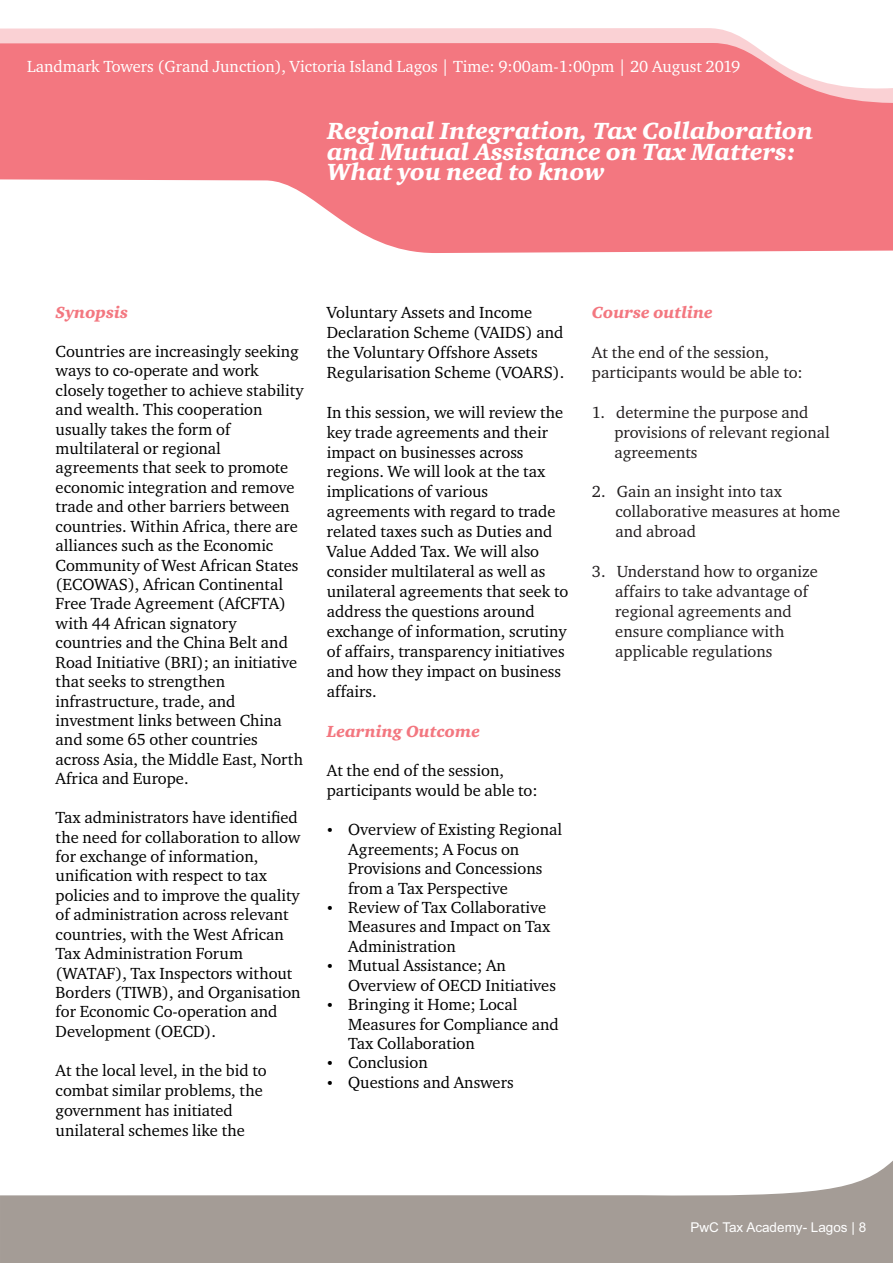
<style>
.page{position:relative;width:893px;height:1263px;background:#fff}
.page>*{position:absolute;margin:0;border:0;box-sizing:border-box;transform-origin:0 0}
.t1{font:italic 900 24px/20.4px "ITC Charter Com";color:#fff}
.t2{font:16.5px/19.4px "ITC Charter Com";color:#000}
.t3{font:16.5px/20px "ITC Charter Com";color:#231f20}
.t4{font:16.5px "ITC Charter Com";color:#fff}
.t5{font:italic 900 16.5px "ITC Charter Com";color:#f37780}
.t6{font:13.5px "Arial";color:#fff}
</style>
<div class="page">
<div style="left:0;top:28px;width:750px;height:15px;background:#fad1d4"></div>
<svg style="left:0;top:43px;width:893px;height:210px;fill:#f37780"></svg>
<svg style="left:0;top:1161px;width:893px;height:102px;fill:#a49c96"></svg>
<p class="t4" style="left:27px;top:60px;width:715px">Landmark Towers (Grand Junction), Victoria Island Lagos | Time: 9:00am-1:00pm | 20 August 2019</p>
<h1 class="t1" style="left:327px;top:123px;width:487px">Regional Integration, Tax Collaboration and Mutual Assistance on Tax Matters:<br>What you need to know</h1>
<p class="t5" style="left:56px;top:306px;width:74px">Synopsis</p>
<p class="t2" style="left:56px;top:343px;width:249px">Countries are increasingly seeking ways to co-operate and work closely together to achieve stability and wealth. This cooperation usually takes the form of multilateral or regional agreements that seek to promote economic integration and remove trade and other barriers between countries. Within Africa, there are alliances such as the Economic<br>Community of West African States (ECOWAS), African Continental<br>Free Trade Agreement (AfCFTA) with 44 African signatory countries and the China Belt and<br>Road Initiative (BRI); an initiative that seeks to strengthen infrastructure, trade, and investment links between China and some 65 other countries across Asia, the Middle East, North<br>Africa and Europe.</p>
<p class="t2" style="left:56px;top:809px;width:246px">Tax administrators have identified the need for collaboration to allow for exchange of information, unification with respect to tax policies and to improve the quality of administration across relevant countries, with the West African<br>Tax Administration Forum (WATAF), Tax Inspectors without<br>Borders (TIWB), and Organisation for Economic Co-operation and<br>Development (OECD).</p>
<p class="t2" style="left:56px;top:1062px;width:212px;line-height:20px">At the local level, in the bid to combat similar problems, the government has initiated unilateral schemes like the</p>
<p class="t2" style="left:327px;top:304px;width:239px;line-height:20px">Voluntary Assets and Income<br>Declaration Scheme (VAIDS) and the Voluntary Offshore Assets<br>Regularisation Scheme (VOARS).</p>
<p class="t2" style="left:327px;top:403px;width:243px;line-height:20px">In this session, we will review the key trade agreements and their impact on businesses across regions. We will look at the tax implications of various agreements with regard to trade related taxes such as Duties and<br>Value Added Tax. We will also consider multilateral as well as unilateral agreements that seek to address the questions around exchange of information, scrutiny of affairs, transparency initiatives and how they impact on business affairs.</p>
<p class="t5" style="left:327px;top:724px;width:155px">Learning Outcome</p>
<p class="t2" style="left:327px;top:762px;width:212px;line-height:20px">At the end of the session, participants would be able to:</p>
<p class="t2" style="left:348px;top:821px;width:215px">Overview of Existing Regional<br>Agreements; A Focus on<br>Provisions and Concessions from a Tax Perspective<br>Review of Tax Collaborative<br>Measures and Impact on Tax<br>Administration<br>Mutual Assistance; An<br>Overview of OECD Initiatives<br>Bringing it Home; Local<br>Measures for Compliance and<br>Tax Collaboration<br>Conclusion<br>Questions and Answers</p>
<p class="t5" style="left:592px;top:306px;width:122px">Course outline</p>
<p class="t3" style="left:592px;top:344px;width:212px">At the end of the session, participants would be able to:</p>
<p class="t3" style="left:614px;top:403px;width:217px;text-indent:-22px">1. determine the purpose and provisions of relevant regional agreements</p>
<p class="t3" style="left:615px;top:483px;width:226px;text-indent:-23px">2. Gain an insight into tax collaborative measures at home and abroad</p>
<p class="t3" style="left:615px;top:563px;width:204px;text-indent:-23px">3. Understand how to organize affairs to take advantage of regional agreements and ensure compliance with applicable regulations</p>
<p class="t6" style="left:690px;top:1222px;width:177px">PwC Tax Academy- Lagos | 8</p>
</div>
